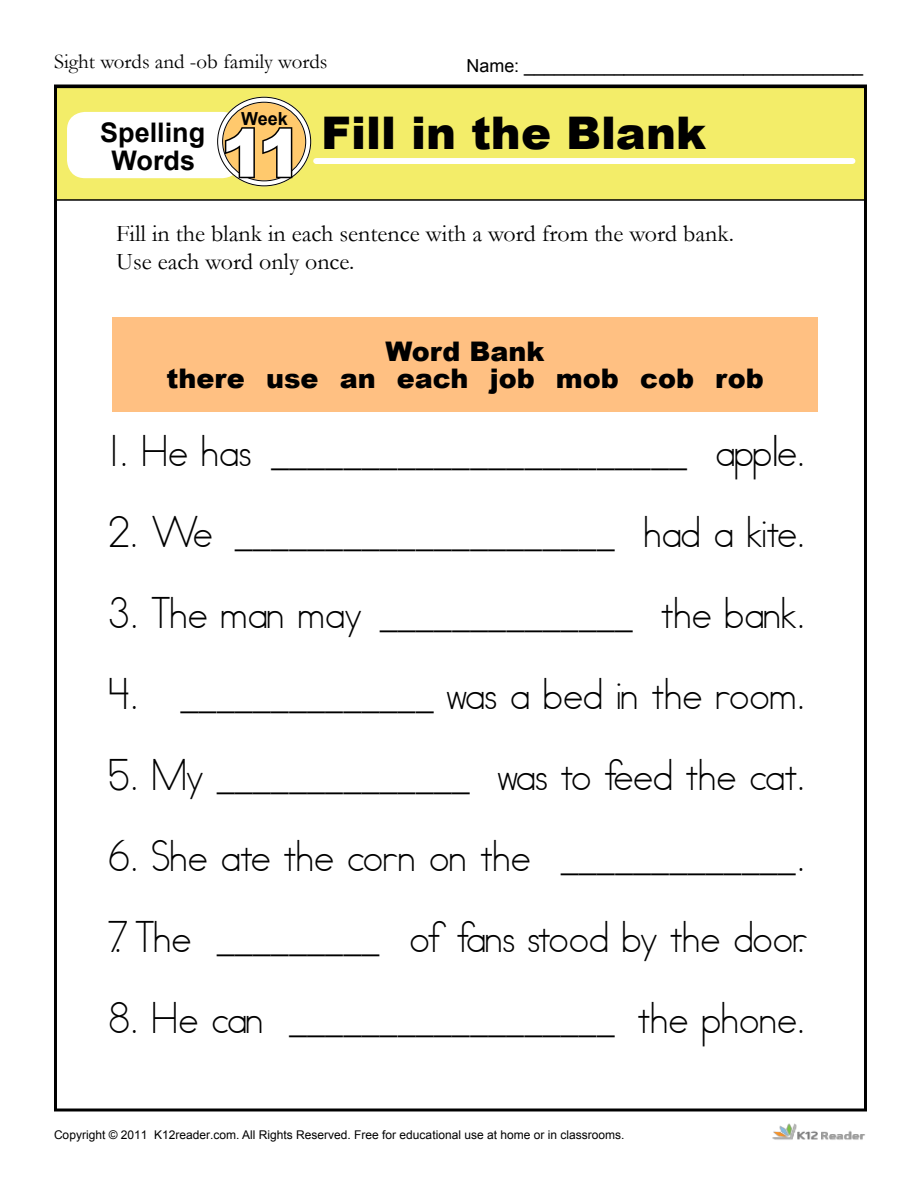
<style>
.page{position:relative;width:918px;height:1188px;background:#fff}
.page>*{position:absolute;margin:0;border:0;box-sizing:border-box;transform-origin:0 0}
.t1{font:900 66px "Arial";color:#fff}
.t2{font:900 45px "Arial";color:#000}
.t3{font:39px "Abc Print";color:#000}
.t4{font:39px "Abc Print";letter-spacing:-.03em;color:#000}
.t5{font:900 27px/27px "Arial";color:#000;text-align:center}
.t6{font:700 27px/28.3px "Arial";color:#000;text-align:center}
.t7{font:24px/28.8px "Garamond";color:#000}
.t8{font:21px "Garamond";color:#000}
.t9{font:18px "Arial";color:#000}
.t10{font:700 18px "Arial";color:#000}
.t11{font:12px "Arial";color:#000}
.s1{font-style:inherit}
</style>
<div class="page">
<div style="left:55px;top:87px;width:810px;height:113px;background:#f3ed69"></div>
<div style="left:54px;top:87px;width:812px;height:114px;border:2px solid #000"></div>
<div style="left:67px;top:112px;width:173px;height:66px;background:#fff;border-radius:18px"></div>
<div style="left:316px;top:158px;width:536px;height:6px;background:#fff"></div>
<svg style="left:220px;top:100px;width:88px;height:83px;background:#f1c374"></svg>
<div style="left:217px;top:97px;width:94px;height:89px;border:6px solid #fff;border-radius:50%"></div>
<svg style="left:223px;top:125px;width:71px;height:55px;background:#bd9959"></svg>
<img style="left:772px;top:1123px;width:93px;height:17px">
<div style="left:112px;top:317px;width:706px;height:95px;background:#ffc082"></div>
<p class="t8" style="left:54px;top:47px;width:275px">Sight words and -ob family words</p>
<p class="t9" style="left:466px;top:53px;width:398px">Name: __________________________________</p>
<p class="t10" style="left:241px;top:107px;width:48px">Week</p>
<h1 class="t1" style="left:221px;top:105px;width:83px">11</h1>
<p class="t6" style="left:100px;top:119px;width:107px">Spelling<br>Words</p>
<p class="t2" style="left:321px;top:100px;width:386px">Fill in the Blank</p>
<p class="t7" style="left:116px;top:218px;width:619px">Fill in the blank in each sentence with a word from the word bank.<br>Use each word only once.</p>
<p class="t5" style="left:166px;top:337px;width:599px">Word Bank<br>there use an each job mob cob rob</p>
<p class="t3" style="left:108px;top:429px;width:699px">1. He has _______________________ apple.</p>
<p class="t4" style="left:108px;top:510px;width:699px">2. We _____________________ had a kite.</p>
<p class="t3" style="left:108px;top:591px;width:699px">3. The man may ______________ the bank.</p>
<p class="t3" style="left:108px;top:672px;width:699px">4. ______________ was a bed in the room.</p>
<p class="t3" style="left:108px;top:753px;width:699px">5. My ______________ was to feed the cat.</p>
<p class="t3" style="left:108px;top:834px;width:699px">6. She ate the corn on the _____________.</p>
<p class="t3" style="left:108px;top:915px;width:702px">7. The _________ of fans stood by the door.</p>
<p class="t3" style="left:108px;top:996px;width:699px">8. He can __________________ the phone.</p>
<p class="t11" style="left:54px;top:1127px;width:572px">Copyright © 201<span class="s1">1</span> K12reader.com. All Rights Reserved. Free for educational use at home or in classrooms.</p>
</div>
